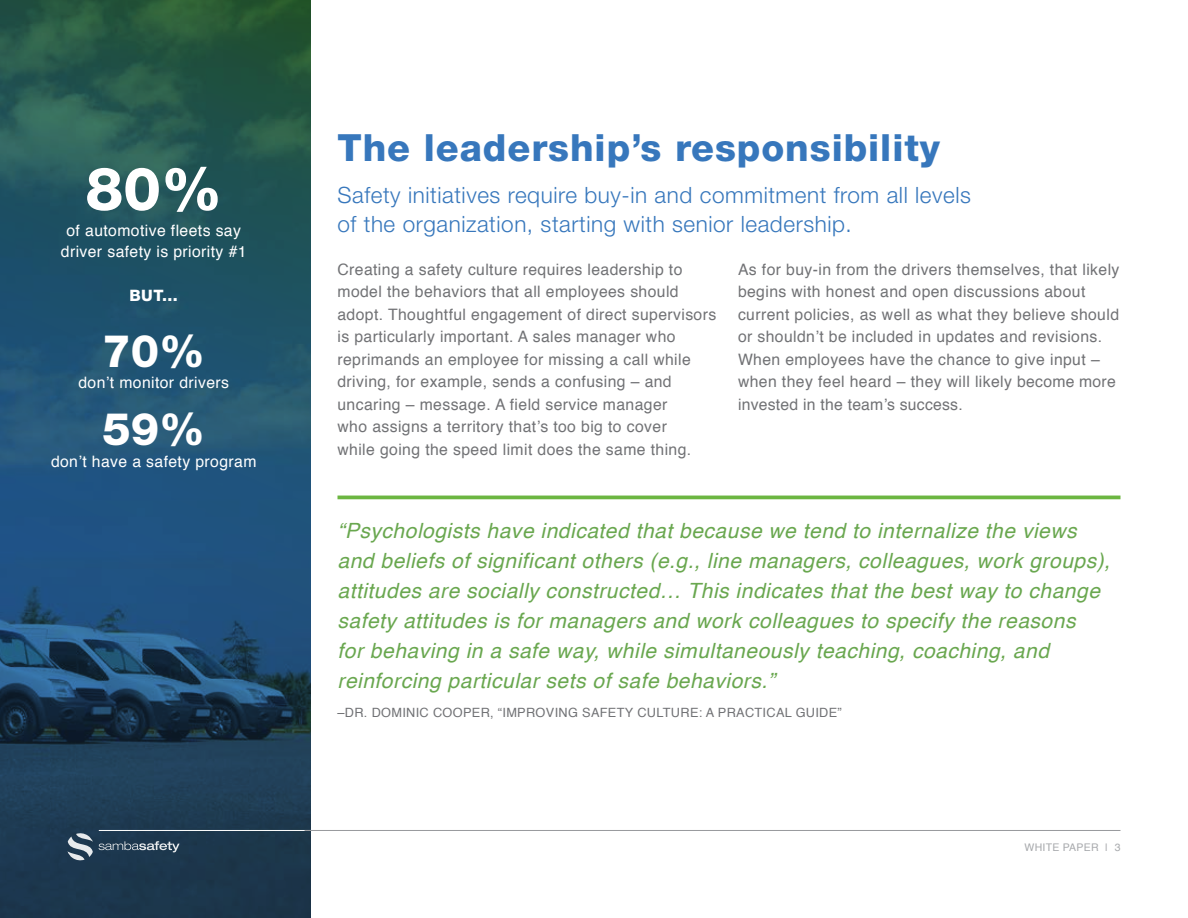
<style>
.page{position:relative;width:1188px;height:918px;background:#fff}
.page>*{position:absolute;margin:0;border:0;box-sizing:border-box;transform-origin:0 0}
.t1{font:800 60px "Helvetica Neue LT Std";color:#fff}
.t2{font:800 45px "Helvetica Neue LT Std";color:#fff}
.t3{font:800 37.5px "Helvetica Neue LT Std";letter-spacing:.025em;color:#3777bc}
.t4{font:300 22.5px/28.5px "Helvetica Neue LT Std";letter-spacing:.025em;color:#3777bc}
.t5{font:italic 21px/30px "Helvetica";letter-spacing:.025em;color:#69a74f}
.t6{font:15.75px/22.5px "Helvetica";letter-spacing:.025em;color:#717275}
.t7{font:15.75px "Helvetica";letter-spacing:.025em;color:#fff}
.t8{font:800 15.75px "Helvetica Neue LT Std";color:#fff}
.t9{font:12.75px "Helvetica";letter-spacing:.025em;color:#717275}
.t10{font:10.5px "Helvetica";letter-spacing:.025em;color:#a7a9ac}
</style>
<div class="page">
<svg style="left:0;top:0;width:310px;height:918px;background:#214d62"></svg>
<hr style="left:99px;top:830px;width:211px;height:1px;background:#fff">
<svg style="left:99px;top:841px;width:81px;height:11px"></svg>
<svg style="left:68px;top:833px;width:25px;height:28px"></svg>
<hr style="left:338px;top:496px;width:782px;height:3px;background:#6cb641">
<hr style="left:305px;top:830px;width:815px;height:1px;background:#97999c">
<h1 class="t1" style="left:85px;top:153px;width:138px">80%</h1>
<p class="t7" style="left:61px;top:239px;width:187px">driver safety is priority #1</p>
<p class="t7" style="left:66px;top:218px;width:176px">of automotive fleets say</p>
<p class="t8" style="left:130px;top:286px;width:50px">BUT...</p>
<h2 class="t2" style="left:102px;top:324px;width:104px">70%</h2>
<p class="t7" style="left:78px;top:370px;width:152px">don’t monitor drivers</p>
<h2 class="t2" style="left:102px;top:403px;width:104px">59%</h2>
<p class="t7" style="left:51px;top:449px;width:207px">don’t have a safety program</p>
<h3 class="t3" style="left:338px;top:126px;width:604px">The leadership’s responsibility</h3>
<h3 class="t4" style="left:338px;top:181px;width:635px">Safety initiatives require buy-in and commitment from all levels of the organization, starting with senior leadership.</h3>
<p class="t6" style="left:338px;top:258px;width:380px">Creating a safety culture requires leadership to model the behaviors that all employees should adopt. Thoughtful engagement of direct supervisors is particularly important. A sales manager who reprimands an employee for missing a call while driving, for example, sends a confusing – and uncaring – message. A field service manager<br>who assigns a territory that’s too big to cover<br>while going the speed limit does the same thing.</p>
<p class="t6" style="left:738px;top:258px;width:383px">As for buy-in from the drivers themselves, that likely begins with honest and open discussions about current policies, as well as what they believe should or shouldn’t be included in updates and revisions.<br>When employees have the chance to give input – when they feel heard – they will likely become more invested in the team’s success.</p>
<p class="t5" style="left:338px;top:516px;width:774px">“Psychologists have indicated that because we tend to internalize the views and beliefs of significant others (e.g., line managers, colleagues, work groups), attitudes are socially constructed… This indicates that the best way to change safety attitudes is for managers and work colleagues to specify the reasons<br>for behaving in a safe way, while simultaneously teaching, coaching, and reinforcing particular sets of safe behaviors.”</p>
<p class="t9" style="left:338px;top:703px;width:506px">–DR. DOMINIC COOPER, “IMPROVING SAFETY CULTURE: A PRACTICAL GUIDE”</p>
<p class="t10" style="left:1024px;top:839px;width:98px">WHITE PAPER | 3</p>
</div>
